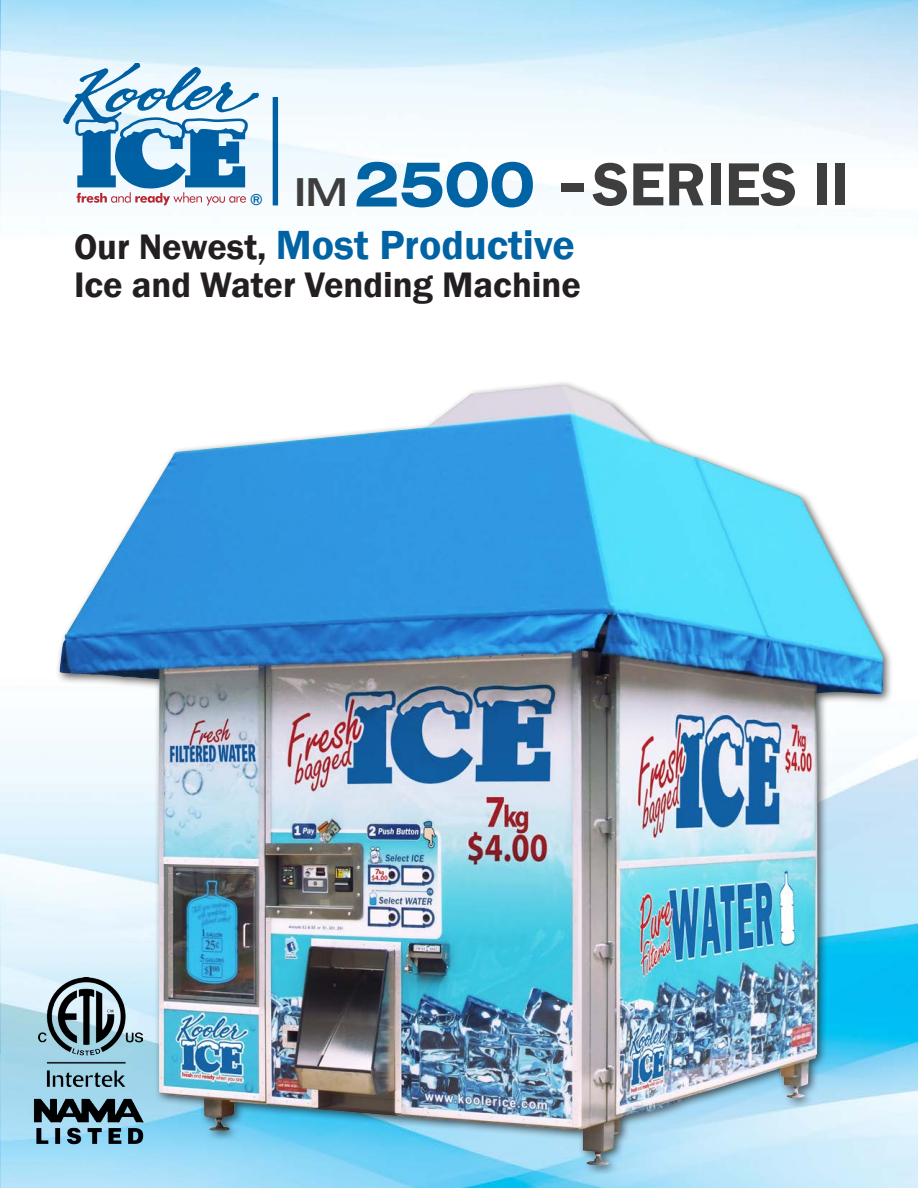
<style>
.page{position:relative;width:918px;height:1188px;background:#fff}
.page>*{position:absolute;margin:0;border:0;box-sizing:border-box;transform-origin:0 0}
.t1{font:600 63px "Franklin Gothic";color:#3e3e3f}
.t2{font:600 41.85px "Franklin Gothic";color:#0063a4}
.t3{font:500 expanded 39px "Helvetica Neue LT Std";color:#3e3e3f}
.t4{font:600 36.45px "Franklin Gothic";color:#231f20}
.t5{font:500 16.2px "Franklin Gothic";color:#0063a4}
.s1{font-family:"Helvetica Neue LT Std";font-weight:500;font-stretch:expanded;font-size:60px;color:#0063a4}
.s2{font-family:"Helvetica Neue LT Std";font-weight:700;font-stretch:expanded}
.s3{font-size:36.45px;color:#231f20}
</style>
<div class="page">
<img style="left:0;top:0;width:918px;height:1188px">
<img style="left:47px;top:376px;width:835px;height:812px">
<svg style="left:355px;top:161px;width:179px;height:48px"></svg>
<p class="t1" style="left:355px;top:146px;width:496px"><span class="s1">2500</span> <span class="s2">-</span> SERIES II</p>
<p class="t3" style="left:294px;top:168px;width:55px">IM</p>
<p class="t5" style="left:250px;top:189px;width:14px">®</p>
<p class="t2" style="left:74px;top:219px;width:502px"><span class="s3">Our Newest,</span> Most Productive</p>
<p class="t4" style="left:74px;top:262px;width:509px">Ice and Water Vending Machine</p>
</div>
